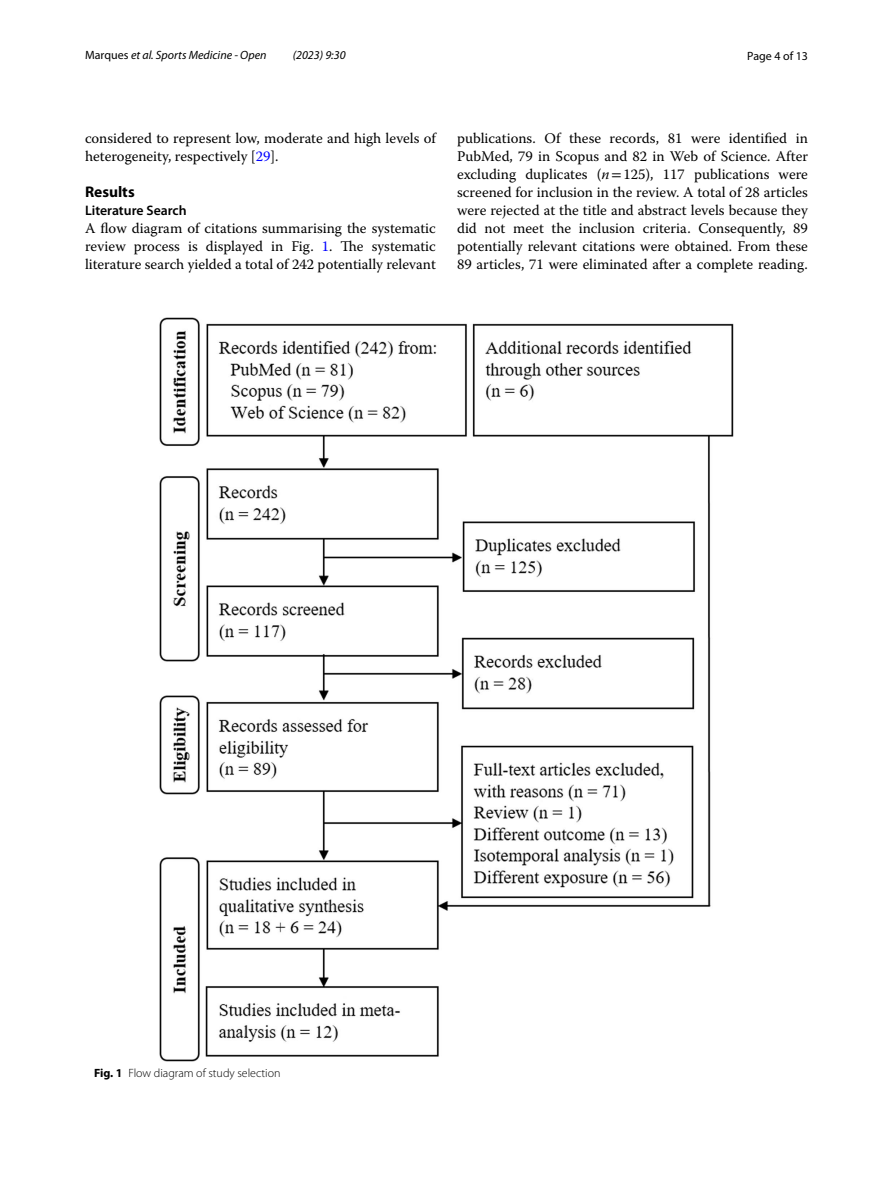
<style>
.page{position:relative;width:893px;height:1187px;background:#fff}
.page>*{position:absolute;margin:0;border:0;box-sizing:border-box;transform-origin:0 0}
.t1{font:700 15.45px "Myriad Pro";color:#000}
.t2{font:14.7px/18px "Warnock Pro";color:#000;text-align:justify}
.t3{font:600 13.8px "Myriad Pro";color:#000}
.t4{font:italic 12px "Myriad Pro";color:#000}
.t5{font:300 12px "Myriad Pro";color:#000}
.t6{font:12px "Myriad Pro";color:#000}
.s1{font-style:normal}
.s2{color:#00f}
.s3{font-style:italic}
.s4{font-family:"STIX"}
.s5{font-weight:700}
</style>
<div class="page">
<img style="left:159px;top:317px;width:574px;height:744px">
<p class="t4" style="left:85px;top:48px;width:183px"><span class="s1">Marques</span> et al. Sports Medicine - Open</p>
<p class="t4" style="left:293px;top:48px;width:54px">(2023) 9:30</p>
<p class="t6" style="left:747px;top:48px;width:62px">Page 4 of 13</p>
<p class="t2" style="left:85px;top:128px;width:352px">considered to represent low, moderate and high levels of heterogeneity, respectively [<span class="s2">29</span>].</p>
<p class="t1" style="left:85px;top:181px;width:51px">Results</p>
<p class="t3" style="left:85px;top:201px;width:103px">Literature Search</p>
<p class="t2" style="left:85px;top:218px;width:352px">A flow diagram of citations summarising the systematic review process is displayed in Fig. <span class="s2">1</span>. The systematic literature search yielded a total of 242 potentially relevant</p>
<p class="t2" style="left:457px;top:128px;width:352px">publications. Of these records, 81 were identified in PubMed, 79 in Scopus and 82 in Web of Science. After excluding duplicates (<span class="s3">n</span><span class="s4">=</span>125), 117 publications were screened for inclusion in the review. A total of 28 articles were rejected at the title and abstract levels because they did not meet the inclusion criteria. Consequently, 89 potentially relevant citations were obtained. From these 89 articles, 71 were eliminated after a complete reading.</p>
<p class="t5" style="left:94px;top:1066px;width:188px"><span class="s5">Fig. 1</span> Flow diagram of study selection</p>
</div>
